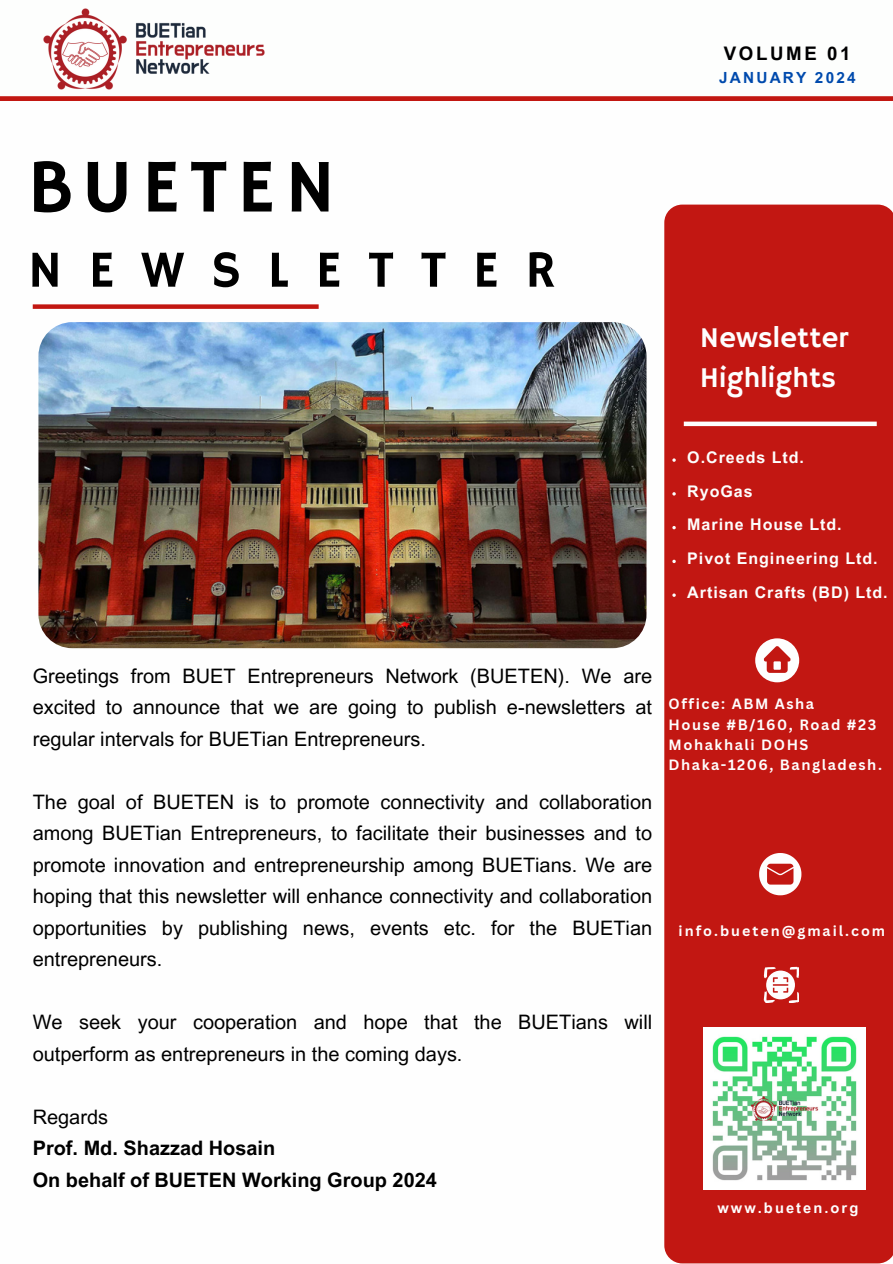
<style>
.page{position:relative;width:893px;height:1264px;background:#fff}
.page>*{position:absolute;margin:0;border:0;box-sizing:border-box;transform-origin:0 0}
.t1{font:76.2px "Hammersmith One";letter-spacing:.125em;color:#000}
.t2{font:52.2px "Hammersmith One";letter-spacing:.505em;color:#000}
.t3{font:29.1px/40.5px "Hammersmith One";color:#fefefe}
.t4{font:19.95px/31.5px "Arial MT Pro";color:#000;text-align:justify}
.t5{font:700 19.95px/31.5px "Arial MT Pro";color:#000}
.t6{font:700 18.75px "Arial MT Pro";letter-spacing:.14em;color:#000001}
.t7{font:700 16.05px "Arial MT Pro";letter-spacing:.06em;color:#fdfefd}
.t8{font:700 15.3px "Arial MT Pro";letter-spacing:.14em;color:#004aad}
.t9{font:700 14.7px "Arial MT Pro";letter-spacing:.14em;color:#fefefe}
.t10{font:700 14.55px/20.2px "Canva Sans";letter-spacing:.105em;color:#fefefe}
.t11{font:700 14.25px "Canva Sans";letter-spacing:.14em;color:#fefefe}
.s1{font-weight:400}
</style>
<div class="page">
<div style="left:664px;top:204px;width:228px;height:1059px;background:#c21712"></div>
<svg style="left:0;top:89px;width:892px;height:12px"></svg>
<svg style="left:755px;top:638px;width:44px;height:44px"></svg>
<div style="left:773px;top:661px;width:7px;height:8px;background:#fefefe"></div>
<svg style="left:759px;top:853px;width:42px;height:42px"></svg>
<img style="left:703px;top:1027px;width:162px;height:162px">
<svg style="left:763px;top:966px;width:35px;height:36px"></svg>
<img style="left:43px;top:8px;width:222px;height:81px">
<div style="left:33px;top:304px;width:285px;height:5px;background:#c21712"></div>
<div style="left:683px;top:421px;width:193px;height:5px;background:#fdfefd"></div>
<img style="left:38px;top:322px;width:608px;height:326px;border-radius:34px">
<svg style="left:672px;top:458px;width:3px;height:4px"></svg>
<svg style="left:672px;top:559px;width:3px;height:4px"></svg>
<svg style="left:672px;top:593px;width:3px;height:4px"></svg>
<h6 class="t6" style="left:723px;top:47px;width:128px">VOLUME 01</h6>
<h6 class="t8" style="left:719px;top:72px;width:138px">JANUARY 2024</h6>
<h3 class="t1" style="left:28px;top:143px;width:309px">BUETEN</h3>
<h4 class="t2" style="left:28px;top:240px;width:529px">NEWSLETTER</h4>
<h4 class="t3" style="left:699px;top:318px;width:150px">Newsletter<br>Highlights</h4>
<p class="t7" style="left:687px;top:451px;width:118px">O.Creeds Ltd.</p>
<p class="t7" style="left:687px;top:485px;width:67px">RyoGas</p>
<p class="t7" style="left:687px;top:519px;width:156px">Marine House Ltd.</p>
<p class="t7" style="left:687px;top:552px;width:192px">Pivot Engineering Ltd.</p>
<p class="t7" style="left:687px;top:586px;width:202px">Artisan Crafts (BD) Ltd.</p>
<h2 class="t4" style="left:33px;top:662px;width:621px">Greetings from BUET Entrepreneurs Network (BUETEN). We are excited to announce that we are going to publish e-newsletters at regular intervals for BUETian Entrepreneurs.</h2>
<p class="t4" style="left:33px;top:788px;width:621px">The goal of BUETEN is to promote connectivity and collaboration among BUETian Entrepreneurs, to facilitate their businesses and to promote innovation and entrepreneurship among BUETians. We are hoping that this newsletter will enhance connectivity and collaboration opportunities by publishing news, events etc. for the BUETian entrepreneurs.</p>
<p class="t10" style="left:668px;top:693px;width:215px">Office: ABM Asha<br>House #B/160, Road #23<br>Mohakhali DOHS<br>Dhaka-1206, Bangladesh.</p>
<p class="t11" style="left:678px;top:920px;width:208px">info.bueten@gmail.com</p>
<h4 class="t4" style="left:33px;top:1009px;width:621px">We seek your cooperation and hope that the BUETians will outperform as entrepreneurs in the coming days.</h4>
<h4 class="t5" style="left:33px;top:1103px;width:405px"><span class="s1">Regards<br></span>Prof. Md. Shazzad Hosain<br>On behalf of BUETEN Working Group 2024</h4>
<h6 class="t9" style="left:717px;top:1201px;width:142px">www.bueten.org</h6>
</div>
